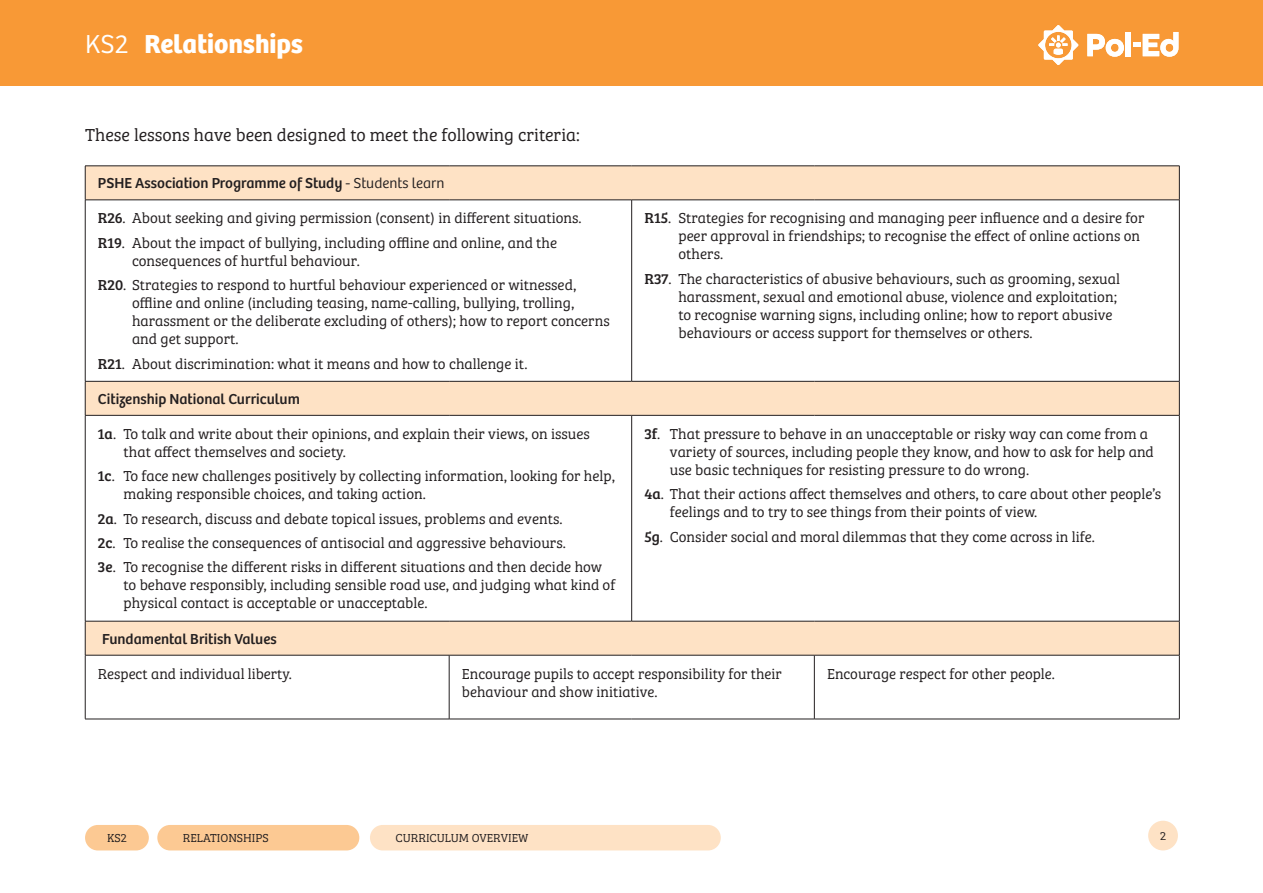
<style>
.page{position:relative;width:1263px;height:893px;background:#fff}
.page>*{position:absolute;margin:0;border:0;box-sizing:border-box;transform-origin:0 0}
.t1{font:700 27px "Bree";color:#fff}
.t2{font:18px "Bree Serif Lt";color:#231f20}
.B2_Regular_-_10pt{font:15px/18px "Bree Serif Lt";color:#231f20}
.B1_Light_-_10pt{font:15px/18px "Bree Serif Lt";color:#231f20}
.t3{font:15px "Bree";color:#231f20}
.t4{font:12px "Bree Serif Lt";color:#231f20}
.s1{font-weight:300}
.s2{font-family:"Bree Serif"}
</style>
<div class="page">
<div style="left:157px;top:825px;width:202px;height:25px;background:#fcc993;border-radius:13px"></div>
<div style="left:370px;top:825px;width:351px;height:25px;background:#fee2c5;border-radius:13px"></div>
<div style="left:1148px;top:821px;width:30px;height:29px;background:#fee2c5;border-radius:50%"></div>
<div style="left:85px;top:825px;width:64px;height:25px;background:#fcc993;border-radius:13px"></div>
<div style="left:0;top:0;width:1263px;height:85px;background:#f89936"></div>
<svg style="left:86px;top:167px;width:1093px;height:488px"></svg>
<hr style="left:85px;top:166px;width:364px;height:1px;background:#231f20">
<hr style="left:85px;top:166px;width:1px;height:34px;background:#231f20">
<hr style="left:449px;top:166px;width:183px;height:1px;background:#231f20">
<hr style="left:632px;top:166px;width:182px;height:1px;background:#231f20">
<hr style="left:814px;top:166px;width:365px;height:1px;background:#231f20">
<hr style="left:1179px;top:166px;width:1px;height:34px;background:#231f20">
<hr style="left:85px;top:200px;width:364px;height:1px;background:#231f20">
<hr style="left:85px;top:200px;width:1px;height:181px;background:#231f20">
<hr style="left:449px;top:200px;width:183px;height:1px;background:#231f20">
<hr style="left:632px;top:200px;width:182px;height:1px;background:#231f20">
<hr style="left:631px;top:200px;width:1px;height:181px;background:#231f20">
<hr style="left:814px;top:200px;width:365px;height:1px;background:#231f20">
<hr style="left:1179px;top:200px;width:1px;height:181px;background:#231f20">
<hr style="left:85px;top:381px;width:364px;height:1px;background:#231f20">
<hr style="left:85px;top:381px;width:1px;height:34px;background:#231f20">
<hr style="left:449px;top:381px;width:183px;height:1px;background:#231f20">
<hr style="left:632px;top:381px;width:182px;height:1px;background:#231f20">
<hr style="left:814px;top:381px;width:365px;height:1px;background:#231f20">
<hr style="left:1179px;top:381px;width:1px;height:34px;background:#231f20">
<hr style="left:85px;top:415px;width:364px;height:1px;background:#231f20">
<hr style="left:85px;top:415px;width:1px;height:206px;background:#231f20">
<hr style="left:449px;top:415px;width:183px;height:1px;background:#231f20">
<hr style="left:632px;top:415px;width:182px;height:1px;background:#231f20">
<hr style="left:631px;top:415px;width:1px;height:206px;background:#231f20">
<hr style="left:814px;top:415px;width:365px;height:1px;background:#231f20">
<hr style="left:1179px;top:415px;width:1px;height:206px;background:#231f20">
<hr style="left:85px;top:621px;width:364px;height:1px;background:#231f20">
<hr style="left:85px;top:621px;width:1px;height:34px;background:#231f20">
<hr style="left:449px;top:621px;width:183px;height:1px;background:#231f20">
<hr style="left:632px;top:621px;width:182px;height:1px;background:#231f20">
<hr style="left:814px;top:621px;width:365px;height:1px;background:#231f20">
<hr style="left:1179px;top:621px;width:1px;height:34px;background:#231f20">
<hr style="left:85px;top:655px;width:364px;height:1px;background:#231f20">
<hr style="left:85px;top:655px;width:1px;height:64px;background:#231f20">
<hr style="left:449px;top:655px;width:183px;height:1px;background:#231f20">
<hr style="left:449px;top:655px;width:1px;height:64px;background:#231f20">
<hr style="left:632px;top:655px;width:182px;height:1px;background:#231f20">
<hr style="left:814px;top:655px;width:365px;height:1px;background:#231f20">
<hr style="left:814px;top:655px;width:1px;height:64px;background:#231f20">
<hr style="left:1179px;top:655px;width:1px;height:64px;background:#231f20">
<hr style="left:85px;top:719px;width:364px;height:1px;background:#231f20">
<hr style="left:449px;top:719px;width:183px;height:1px;background:#231f20">
<hr style="left:632px;top:719px;width:182px;height:1px;background:#231f20">
<hr style="left:814px;top:719px;width:365px;height:1px;background:#231f20">
<svg style="left:1087px;top:34px;width:37px;height:23px"></svg>
<div style="left:1126px;top:32px;width:5px;height:24px;background:#fff"></div>
<svg style="left:1133px;top:32px;width:45px;height:25px"></svg>
<svg style="left:1038px;top:25px;width:40px;height:40px"></svg>
<h1 class="t1" style="left:85px;top:23px;width:219px"><span class="s1">KS2</span> Relationships</h1>
<p class="t2" style="left:85px;top:121px;width:496px">These lessons have been designed to meet the following criteria:</p>
<p class="t3" style="left:98px;top:172px;width:348px">PSHE Association Programme of Study <span class="s1">- Students learn</span></p>
<p class="B2_Regular_-_10pt" style="left:98px;top:208px;width:485px"><span class="s2">R26</span>. About seeking and giving permission (consent) in different situations.</p>
<p class="B2_Regular_-_10pt" style="left:132px;top:233px;width:427px;text-indent:-34px"><span class="s2">R19</span>. About the impact of bullying, including offline and online, and the consequences of hurtful behaviour.</p>
<p class="B2_Regular_-_10pt" style="left:132px;top:275px;width:479px;text-indent:-34px"><span class="s2">R20</span>. Strategies to respond to hurtful behaviour experienced or witnessed, offline and online (including teasing, name-calling, bullying, trolling, harassment or the deliberate excluding of others); how to report concerns and get support.</p>
<p class="B2_Regular_-_10pt" style="left:98px;top:354px;width:431px"><span class="s2">R21</span>. About discrimination: what it means and how to challenge it.</p>
<p class="t3" style="left:98px;top:387px;width:203px">Citizenship National Curriculum</p>
<p class="B2_Regular_-_10pt" style="left:123px;top:424px;width:468px;text-indent:-26px"><span class="s2">1a</span>. To talk and write about their opinions, and explain their views, on issues that affect themselves and society.</p>
<p class="B2_Regular_-_10pt" style="left:123px;top:466px;width:493px;text-indent:-26px"><span class="s2">1c</span>. To face new challenges positively by collecting information, looking for help, making responsible choices, and taking action.</p>
<p class="B2_Regular_-_10pt" style="left:98px;top:509px;width:466px"><span class="s2">2a</span>. To research, discuss and debate topical issues, problems and events.</p>
<p class="B2_Regular_-_10pt" style="left:98px;top:533px;width:469px"><span class="s2">2c</span>. To realise the consequences of antisocial and aggressive behaviours.</p>
<p class="B2_Regular_-_10pt" style="left:123px;top:557px;width:493px;text-indent:-26px"><span class="s2">3e</span>. To recognise the different risks in different situations and then decide how to behave responsibly, including sensible road use, and judging what kind of physical contact is acceptable or unacceptable.</p>
<p class="B2_Regular_-_10pt" style="left:678px;top:208px;width:468px;text-indent:-34px"><span class="s2">R15</span>. Strategies for recognising and managing peer influence and a desire for peer approval in friendships; to recognise the effect of online actions on others.</p>
<p class="B2_Regular_-_10pt" style="left:678px;top:269px;width:443px;text-indent:-34px"><span class="s2">R37</span>. The characteristics of abusive behaviours, such as grooming, sexual harassment, sexual and emotional abuse, violence and exploitation; to recognise warning signs, including online; how to report abusive behaviours or access support for themselves or others.</p>
<p class="B2_Regular_-_10pt" style="left:670px;top:424px;width:485px;text-indent:-26px"><span class="s2">3f</span>. That pressure to behave in an unacceptable or risky way can come from a variety of sources, including people they know, and how to ask for help and use basic techniques for resisting pressure to do wrong.</p>
<p class="B2_Regular_-_10pt" style="left:670px;top:484px;width:493px;text-indent:-26px"><span class="s2">4a</span>. That their actions affect themselves and others, to care about other people’s feelings and to try to see things from their points of view.</p>
<p class="B2_Regular_-_10pt" style="left:644px;top:527px;width:452px"><span class="s2">5g</span>. Consider social and moral dilemmas that they come across in life.</p>
<p class="t3" style="left:102px;top:627px;width:176px">Fundamental British Values</p>
<p class="B1_Light_-_10pt" style="left:98px;top:664px;width:195px">Respect and individual liberty.</p>
<p class="B1_Light_-_10pt" style="left:462px;top:664px;width:322px">Encourage pupils to accept responsibility for their behaviour and show initiative.</p>
<p class="B1_Light_-_10pt" style="left:827px;top:664px;width:229px">Encourage respect for other people.</p>
<p class="t4" style="left:107px;top:829px;width:21px">KS2</p>
<p class="t4" style="left:183px;top:829px;width:87px">RELATIONSHIPS</p>
<p class="t4" style="left:395px;top:829px;width:134px">CURRICULUM OVERVIEW</p>
<p class="t4" style="left:1160px;top:827px;width:7px">2</p>
</div>
